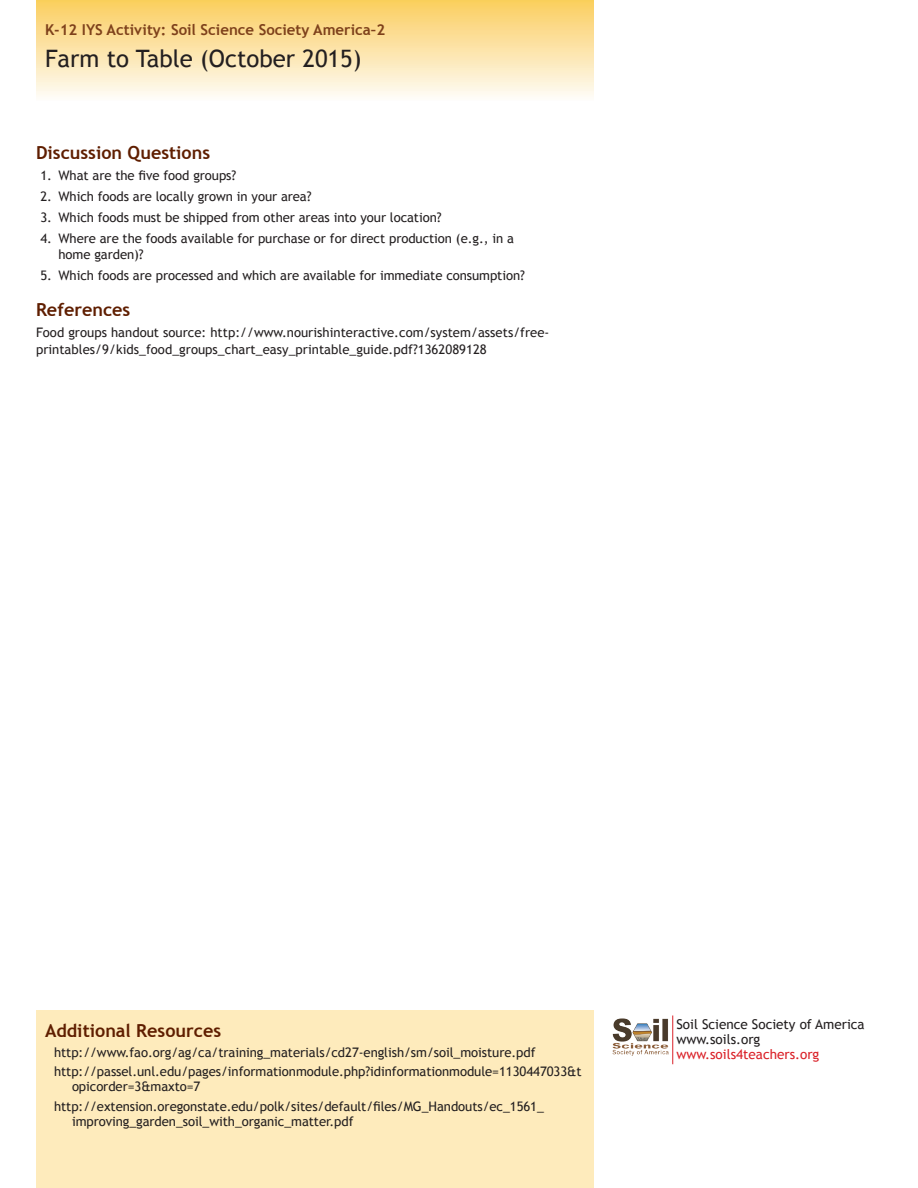
<style>
.page{position:relative;width:918px;height:1188px;background:#fff}
.page>*{position:absolute;margin:0;border:0;box-sizing:border-box;transform-origin:0 0}
.TITLE_page_2{font:24px "Trebuchet MS";color:#231f20}
.Head_one{font:700 18px "Trebuchet MS";color:#5f1e00}
.t1{font:700 15px "Trebuchet MS";color:#7e411b}
.t2{font:13.5px "Trebuchet MS";color:#231f20}
.t3{font:13.5px "Trebuchet MS";color:#da2128}
.URL{font:13.2px/15px "Trebuchet MS";letter-spacing:-.005em;color:#231f20}
.NL{font:13.2px/16.5px "Trebuchet MS";letter-spacing:-.005em;color:#231f20}
.Text_1st{font:13.2px/16.5px "Trebuchet MS";color:#231f20}
</style>
<div class="page">
<div style="left:36px;top:0;width:558px;height:101px;background:linear-gradient(to bottom,#fbcd5e,#fefcf9)"></div>
<div style="left:36px;top:1010px;width:558px;height:178px;background:#feebbc"></div>
<img style="left:612px;top:1018px;width:57px;height:38px">
<hr style="left:672px;top:1016px;width:1px;height:48px;background:#da2128">
<p class="t1" style="left:45px;top:20px;width:342px">K-12 IYS Activity: Soil Science Society America–2</p>
<p class="TITLE_page_2" style="left:45px;top:45px;width:318px">Farm to Table (October 2015)</p>
<p class="Head_one" style="left:36px;top:141px;width:176px">Discussion Questions</p>
<p class="NL" style="left:40px;top:167px;width:197px">1. What are the five food groups?</p>
<p class="NL" style="left:40px;top:188px;width:273px">2. Which foods are locally grown in your area?</p>
<p class="NL" style="left:40px;top:209px;width:403px">3. Which foods must be shipped from other areas into your location?</p>
<p class="NL" style="left:58px;top:230px;width:457px;text-indent:-18px">4. Where are the foods available for purchase or for direct production (e.g., in a home garden)?</p>
<p class="NL" style="left:40px;top:267px;width:486px">5. Which foods are processed and which are available for immediate consumption?</p>
<p class="Head_one" style="left:36px;top:298px;width:96px">References</p>
<p class="Text_1st" style="left:36px;top:324px;width:515px">Food groups handout source: http://www.nourishinteractive.com/system/assets/free&shy;printables/9/kids_food_groups_chart_easy_printable_guide.pdf?1362089128</p>
<p class="Head_one" style="left:45px;top:1019px;width:178px">Additional Resources</p>
<p class="URL" style="left:54px;top:1045px;width:483px">http://www.fao.org/ag/ca/training_materials/cd27-english/sm/soil_moisture.pdf</p>
<p class="URL" style="left:72px;top:1064px;width:511px;text-indent:-18px">http://passel.unl.edu/pages/informationmodule.php?idinformationmodule=1130447033&amp;t opicorder=3&amp;maxto=7</p>
<p class="URL" style="left:72px;top:1099px;width:473px;text-indent:-18px">http://extension.oregonstate.edu/polk/sites/default/files/MG_Handouts/ec_1561_ improving_garden_soil_with_organic_matter.pdf</p>
<p class="t2" style="left:676px;top:1016px;width:190px">Soil Science Society of America</p>
<p class="t2" style="left:676px;top:1031px;width:85px">www.soils.org</p>
<p class="t3" style="left:676px;top:1046px;width:144px">www.soils4teachers.org</p>
</div>
